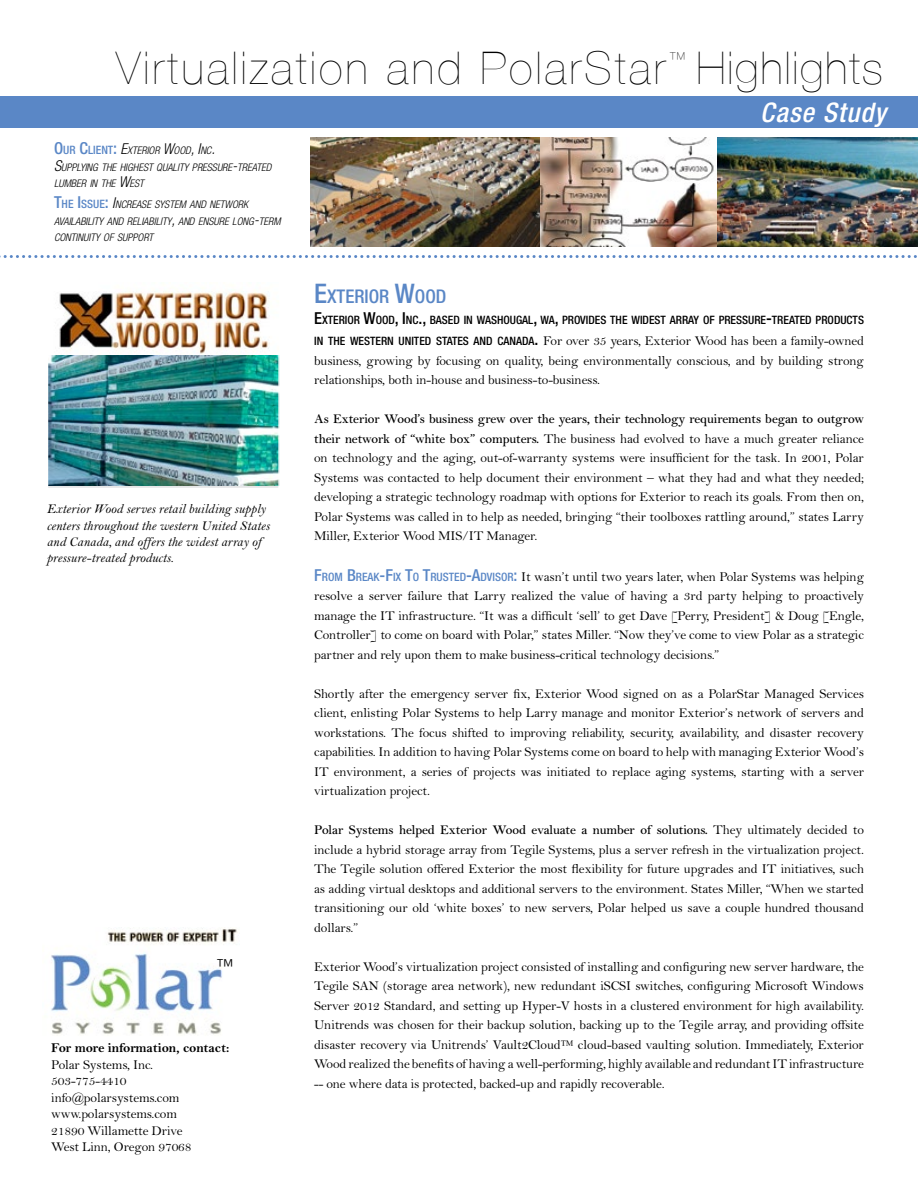
<style>
.page{position:relative;width:918px;height:1188px;background:#fff}
.page>*{position:absolute;margin:0;border:0;box-sizing:border-box;transform-origin:0 0}
.t1{font:200 45px "Helvetica Neue";letter-spacing:.07em;color:#000}
.t2{font:200 45px "Helvetica Neue";letter-spacing:.04em;color:#000}
.t3{font:italic 500 condensed 27px "Helvetica Neue";letter-spacing:.04em;color:#fff}
.t4{font:500 condensed 18.9px "Helvetica Neue";color:#5a87c6}
.t5{font:200 18px "Helvetica Neue";color:#000}
.t6{font:300 18px "Helvetica Neue CE";color:#000}
.t7{font:13.5px/19.5px "Bell";letter-spacing:-.01em;color:#000;text-align:justify}
.t8{font:italic 13.5px/16.2px "Bell";color:#000}
.t9{font:700 13.5px "Bell";letter-spacing:-.01em;color:#000}
.t10{font:500 condensed 11.55px "Helvetica Neue";color:#000}
.t11{font:italic 300 condensed 10.5px/16.5px "Helvetica Neue";color:#000}
.s1{font-weight:500;font-style:normal;font-size:16.5px;color:#5a87c6}
.s2{font-weight:500;font-style:normal;font-size:11.55px;color:#5a87c6}
.s3{font-size:15px}
.s4{font-size:27px}
.s5{font-size:16.5px}
.s6{font-family:"Helvetica Neue";font-weight:500;font-stretch:condensed;font-size:11.55px}
.s7{font-family:"Helvetica Neue";font-weight:500;font-stretch:condensed;font-size:16.5px}
.s8{font-weight:600}
.s9{font-family:"Helvetica Neue";font-weight:500;font-stretch:condensed;font-size:16.5px;color:#5a87c6}
.s10{font-family:"Helvetica Neue";font-weight:500;font-stretch:condensed;font-size:11.55px;color:#5a87c6}
</style>
<div class="page">
<img style="left:310px;top:137px;width:406px;height:110px">
<div style="left:0;top:96px;width:918px;height:31px;background:#5a87c6"></div>
<img style="left:716px;top:137px;width:202px;height:110px">
<svg style="left:0;top:255px;width:917px;height:3px"></svg>
<img style="left:50px;top:291px;width:227px;height:194px">
<div style="left:47px;top:353px;width:233px;height:136px;border:2px solid #fff"></div>
<img style="left:51px;top:928px;width:187px;height:107px">
<h1 class="t1" style="left:116px;top:42px;width:551px">Virtualization and PolarStar</h1>
<h3 class="t5" style="left:669px;top:48px;width:19px">™</h3>
<h1 class="t2" style="left:697px;top:42px;width:188px">Highlights</h1>
<h2 class="t3" style="left:760px;top:96px;width:127px">Case Study</h2>
<p class="t11" style="left:54px;top:142px;width:219px"><span class="s1">O</span><span class="s2">UR</span> <span class="s1">C</span><span class="s2">LIENT</span><span class="s1">:</span> <span class="s3">E</span>XTERIOR <span class="s3">W</span>OOD<span class="s3">, I</span>NC<span class="s3">.<br>S</span>UPPLYING THE HIGHES T QUALITY PRESSURE<span class="s3">-</span>TREATED<br>LUMBER IN THE <span class="s3">W</span>ES T</p>
<p class="t11" style="left:54px;top:196px;width:228px"><span class="s1">T</span><span class="s2">HE</span> <span class="s1">I</span><span class="s2">SSUE</span><span class="s1">:</span> <span class="s3">I</span>NCREASE SYSTEM AND NETWORK<br>AVAILABILITY AND RELIABILITY<span class="s3">,</span> AND ENSURE LONG<span class="s3">-</span>TERM<br>CONTINUITY OF SUPPORT</p>
<p class="t8" style="left:47px;top:501px;width:224px">Exterior Wood serves retail building supply centers throughout the western United States and Canada, and offers the widest array of pressure-treated products.</p>
<h3 class="t6" style="left:216px;top:955px;width:19px">™</h3>
<p class="t9" style="left:51px;top:1040px;width:180px">For more information, contact:</p>
<p class="t7" style="left:51px;top:1056px;width:142px;line-height:16.5px;text-align:left">Polar Systems, Inc.<br>503-775-4410 info@polarsystems.com www.polarsystems.com<br>21890 Willamette Drive<br>West Linn, Oregon 97068</p>
<h3 class="t4" style="left:314px;top:285px;width:134px"><span class="s4">E</span>XTERIOR <span class="s4">W</span>OO D</h3>
<p class="t10" style="left:314px;top:313px;width:551px"><span class="s5">E</span>XTERIOR <span class="s5">W</span>OOD<span class="s5">, I</span>NC<span class="s5">.,</span> BASED IN WASHOUGAL<span class="s5">,</span> WA<span class="s5">,</span> PROVIDES THE WIDEST ARRAY OF PRESSURE<span class="s5">-</span>TREATED PRODUCTS</p>
<p class="t7" style="left:314px;top:332px;width:551px"><span class="s6">IN THE WESTERN UNITED STATES AND CANADA</span><span class="s7">.</span> For over 35 years, Exterior Wood has been a family-owned business, growing by focusing on quality, being environmentally conscious, and by building strong relationships, both in-house and business-to-business.</p>
<p class="t7" style="left:314px;top:410px;width:551px"><span class="s8">As Exterior Wood’s business grew over the years, their technology requirements began to outgrow their network of “white box” computers.</span> The business had evolved to have a much greater reliance on technology and the aging, out-of-warranty systems were insufficient for the task. In 2001, Polar Systems was contacted to help document their environment – what they had and what they needed; developing a strategic technology roadmap with options for Exterior to reach its goals. From then on, Polar Systems was called in to help as needed, bringing “their toolboxes rattling around,” states Larry Miller, Exterior Wood MIS/IT Manager.</p>
<p class="t7" style="left:314px;top:567px;width:551px"><span class="s9">F</span><span class="s10">ROM</span> <span class="s9">B</span><span class="s10">REAK</span><span class="s9">-F</span><span class="s10">IX</span> <span class="s9">T</span><span class="s10">O</span> <span class="s9">T</span><span class="s10">RUSTED</span><span class="s9">-A</span><span class="s10">DVISOR</span><span class="s9">:</span> It wasn’t until two years later, when Polar Systems was helping resolve a server failure that Larry realized the value of having a 3rd party helping to proactively manage the IT infrastructure. “It was a difficult ‘sell’ to get Dave [Perry, President] &amp; Doug [Engle, Controller] to come on board with Polar,” states Miller. “Now they’ve come to view Polar as a strategic partner and rely upon them to make business-critical technology decisions.”</p>
<p class="t7" style="left:314px;top:684px;width:551px">Shortly after the emergency server fix, Exterior Wood signed on as a PolarStar Managed Services client, enlisting Polar Systems to help Larry manage and monitor Exterior’s network of servers and workstations. The focus shifted to improving reliability, security, availability, and disaster recovery capabilities. In addition to having Polar Systems come on board to help with managing Exterior Wood’s IT environment, a series of projects was initiated to replace aging systems, starting with a server virtualization project.</p>
<p class="t7" style="left:314px;top:821px;width:551px"><span class="s8">Polar Systems helped Exterior Wood evaluate a number of solutions.</span> They ultimately decided to include a hybrid storage array from Tegile Systems, plus a server refresh in the virtualization project.<br>The Tegile solution offered Exterior the most flexibility for future upgrades and IT initiatives, such as adding virtual desktops and additional servers to the environment. States Miller, “When we started transitioning our old ‘white boxes’ to new servers, Polar helped us save a couple hundred thousand dollars.”</p>
<p class="t7" style="left:314px;top:957px;width:551px">Exterior Wood’s virtualization project consisted of installing and configuring new server hardware, the Tegile SAN (storage area network), new redundant iSCSI switches, configuring Microsoft Windows Server 2012 Standard, and setting up Hyper-V hosts in a clustered environment for high availability.<br>Unitrends was chosen for their backup solution, backing up to the Tegile array, and providing offsite disaster recovery via Unitrends’ Vault2Cloud™ cloud-based vaulting solution. Immediately, Exterior Wood realized the benefits of having a well-performing, highly available and redundant IT infrastructure -- one where data is protected, backed-up and rapidly recoverable.</p>
</div>
